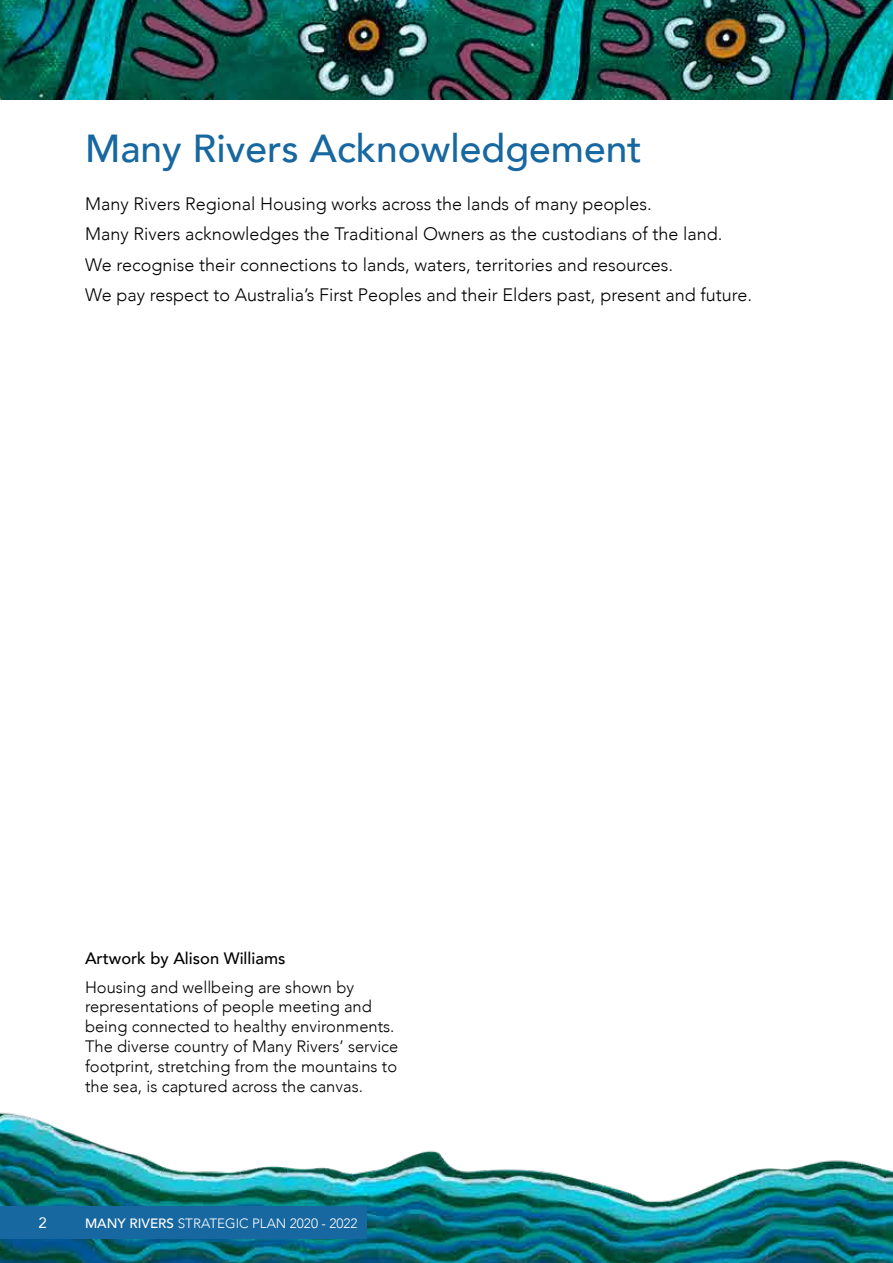
<style>
.page{position:relative;width:893px;height:1263px;background:#fff}
.page>*{position:absolute;margin:0;border:0;box-sizing:border-box;transform-origin:0 0}
.t1{font:500 39px "Avenir";color:#1767a0}
.t2{font:300 18px/30.2px "Avenir";color:#000}
.t3{font:300 16.5px/19.8px "Avenir";color:#000}
.t4{font:500 16.5px "Avenir";color:#000}
.t5{font:15px "Avenir";color:#fff}
.t6{font:300 13.5px "Avenir";color:#fff}
.s1{font-weight:500}
</style>
<div class="page">
<img style="left:0;top:1112px;width:893px;height:151px">
<img style="left:0;top:0;width:893px;height:99px">
<div style="left:0;top:1206px;width:367px;height:33px;background:#1767a0"></div>
<h1 class="t1" style="left:85px;top:115px;width:558px">Many Rivers Acknowledgement</h1>
<p class="t2" style="left:85px;top:189px;width:669px">Many Rivers Regional Housing works across the lands of many peoples.<br>Many Rivers acknowledges the Traditional Owners as the custodians of the land.<br>We recognise their connections to lands, waters, territories and resources.<br>We pay respect to Australia’s First Peoples and their Elders past, present and future.</p>
<p class="t4" style="left:85px;top:944px;width:202px">Artwork by Alison Williams</p>
<p class="t3" style="left:85px;top:977px;width:315px">Housing and wellbeing are shown by representations of people meeting and being connected to healthy environments.<br>The diverse country of Many Rivers’ service footprint, stretching from the mountains to the sea, is captured across the canvas.</p>
<p class="t5" style="left:38px;top:1210px;width:10px">2</p>
<p class="t6" style="left:85px;top:1215px;width:274px"><span class="s1">MANY RIVERS</span> STRATEGIC PLAN 2020 - 2022</p>
</div>
